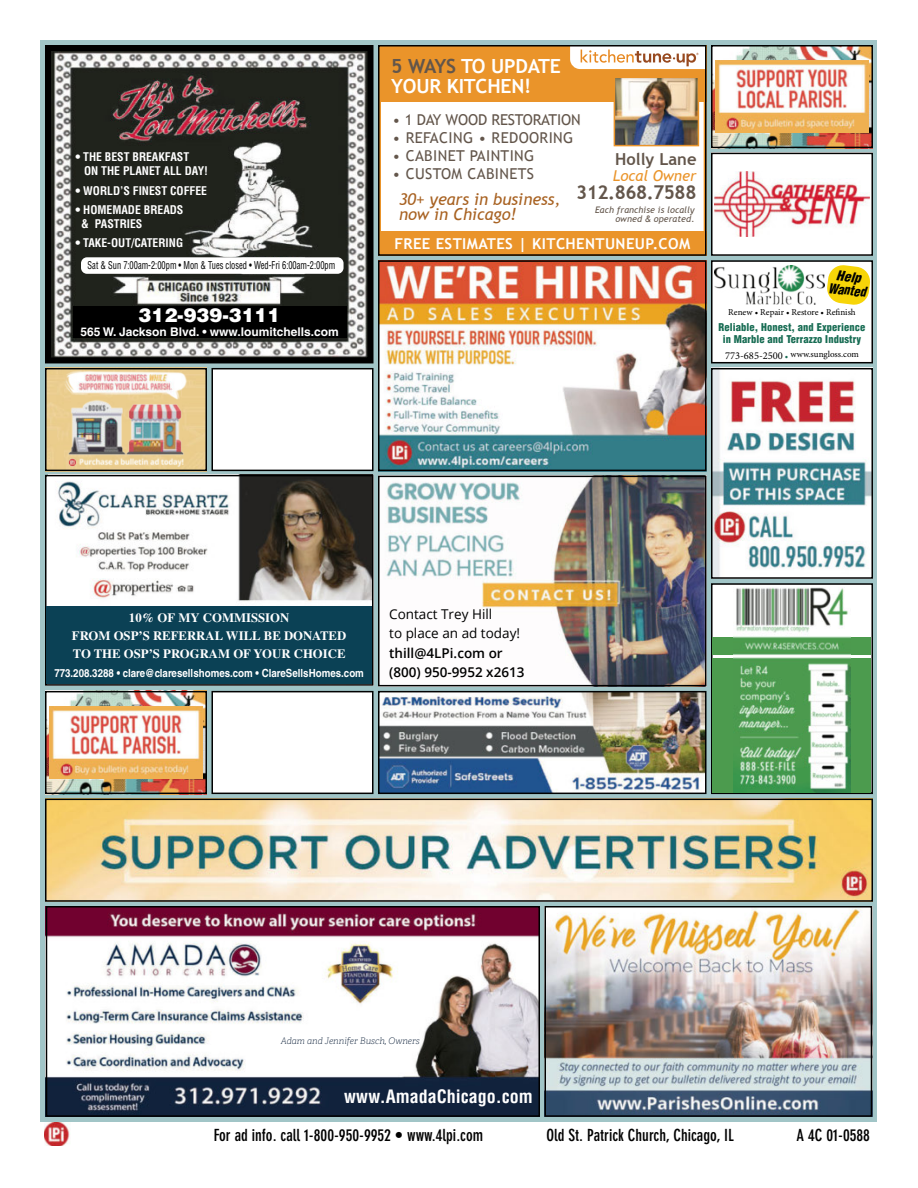
<style>
.page{position:relative;width:918px;height:1188px;background:#fff}
.page>*{position:absolute;margin:0;border:0;box-sizing:border-box;transform-origin:0 0}
.t1{font:700 19.5px/19.5px "Trebuchet MS";letter-spacing:-.01em;color:#fff}
.t2{font:900 19.35px "Helvetica LT Std";color:#fff}
.t3{font:700 19.05px "Trebuchet MS";letter-spacing:-.025em;color:#63564b}
.t4{font:700 condensed 18px "Helvetica LT Std";color:#fff}
.t5{font:700 condensed 16.5px "DIN Neuzeit Grotesk Std";color:#000}
.t6{font:italic 16.5px/15px "Trebuchet MS";color:#a86222}
.t7{font:700 16.5px "Trebuchet MS";color:#63564b}
.t8{font:15px "Trebuchet MS";letter-spacing:.025em;color:#63564b}
.t9{font:700 15px "Trebuchet MS";letter-spacing:.025em;color:#fff}
.t10{font:15px "Trebuchet MS";letter-spacing:-.01em;color:#63564b}
.t11{font:italic 15px "Trebuchet MS";color:#ea942a}
.t12{font:600 13.5px/19.5px "Open Sans";color:#000}
.t13{font:13.5px/19.5px "Open Sans";color:#000}
.t14{font:italic 900 condensed 13.5px/13.5px "Helvetica LT Std";color:#000;text-align:center}
.t15{font:700 12.75px/18.1px "Times LT Std";color:#fff;text-align:center}
.t16{font:700 12px "Helvetica LT Std";color:#fff}
.t17{font:700 condensed 11.7px/14.2px "Helvetica LT Std";color:#fff}
.t18{font:700 11.25px "Helvetica LT Std";color:#fff;scale:.87 1}
.t19{font:condensed 10.5px "Helvetica LT Std";color:#000;scale:.8 1}
.t20{font:900 condensed 10.5px/12.6px "Helvetica LT Std";letter-spacing:.01em;color:#176c53;text-align:center}
.t21{font:9px "Minion Pro";color:#000}
.t22{font:italic 9px/9px "Trebuchet MS";letter-spacing:.01em;color:#63564b;text-align:right}
.t23{font:italic 100 9px "Adelle";color:#10233c}
.s1{color:#63564b}
.s2{font-family:"Arial"}
.s3{font-size:10.5px}
.s4{color:#176c53}
</style>
<div class="page">
<div style="left:40px;top:40px;width:838px;height:1082px;background:#a1c5c7"></div>
<img style="left:45px;top:1123px;width:25px;height:23px">
<img style="left:49px;top:478px;width:322px;height:128px">
<div style="left:45px;top:475px;width:329px;height:211px;border:2px solid #000"></div>
<div style="left:46px;top:606px;width:326px;height:78px;background:#0b4155"></div>
<div style="left:711px;top:153px;width:162px;height:103px;background:#fff"></div>
<img style="left:715px;top:172px;width:154px;height:65px">
<div style="left:711px;top:153px;width:162px;height:103px;border:2px solid #000"></div>
<svg style="left:381px;top:102px;width:322px;height:151px;background:#fbeddd"></svg>
<div style="left:378px;top:45px;width:328px;height:57px;background:#ea942a"></div>
<svg style="left:570px;top:48px;width:133px;height:21px;background:#f2e2d5"></svg>
<img style="left:617px;top:80px;width:79px;height:63px">
<div style="left:614px;top:77px;width:85px;height:69px;border:2px solid #ea942a"></div>
<div style="left:378px;top:45px;width:328px;height:211px;border:2px solid #000"></div>
<img style="left:714px;top:48px;width:156px;height:97px">
<div style="left:711px;top:45px;width:162px;height:103px;border:2px solid #000"></div>
<img style="left:716px;top:60px;width:152px;height:73px">
<img style="left:52px;top:52px;width:315px;height:304px">
<div style="left:45px;top:45px;width:329px;height:318px;border:6px solid #000"></div>
<div style="left:81px;top:257px;width:263px;height:17px;background:#fff;border-radius:6px"></div>
<div style="left:73px;top:306px;width:273px;height:32px;background:#000"></div>
<img style="left:49px;top:909px;width:488px;height:205px">
<div style="left:46px;top:906px;width:494px;height:211px;border:2px solid #000"></div>
<img style="left:714px;top:371px;width:156px;height:205px">
<div style="left:711px;top:368px;width:162px;height:211px;border:2px solid #000"></div>
<img style="left:381px;top:694px;width:322px;height:97px">
<div style="left:378px;top:691px;width:328px;height:103px;border:2px solid #000"></div>
<div style="left:712px;top:261px;width:160px;height:102px;background:#fff"></div>
<div style="left:711px;top:260px;width:162px;height:103px;border:2px solid #000"></div>
<img style="left:715px;top:265px;width:109px;height:39px">
<svg style="left:827px;top:264px;width:44px;height:42px"></svg>
<div style="left:712px;top:584px;width:160px;height:209px;background:#fff"></div>
<div style="left:711px;top:583px;width:162px;height:211px;border:2px solid #000"></div>
<div style="left:712px;top:658px;width:160px;height:135px;background:#4c9b4e"></div>
<div style="left:712px;top:637px;width:159px;height:17px;background:#4c9b4e"></div>
<img style="left:734px;top:587px;width:116px;height:205px">
<img style="left:381px;top:263px;width:322px;height:205px">
<div style="left:378px;top:260px;width:328px;height:211px;border:2px solid #000"></div>
<img style="left:48px;top:802px;width:822px;height:97px">
<div style="left:45px;top:799px;width:828px;height:103px;border:2px solid #000"></div>
<img style="left:547px;top:909px;width:322px;height:205px">
<div style="left:544px;top:906px;width:328px;height:211px;border:2px solid #000"></div>
<div style="left:212px;top:692px;width:161px;height:101px;background:#fff"></div>
<div style="left:212px;top:691px;width:162px;height:103px;border:2px solid #000"></div>
<div style="left:212px;top:369px;width:161px;height:101px;background:#fff"></div>
<div style="left:212px;top:368px;width:162px;height:103px;border:2px solid #000"></div>
<img style="left:48px;top:694px;width:156px;height:97px">
<div style="left:45px;top:691px;width:162px;height:103px;border:2px solid #000"></div>
<img style="left:50px;top:706px;width:152px;height:73px">
<div style="left:48px;top:371px;width:156px;height:97px;background:#ebcd8e"></div>
<div style="left:45px;top:368px;width:162px;height:103px;border:2px solid #000"></div>
<img style="left:63px;top:368px;width:126px;height:103px">
<img style="left:381px;top:479px;width:322px;height:204px">
<div style="left:378px;top:476px;width:328px;height:210px;border:2px solid #000"></div>
<p class="t17" style="left:84px;top:150px;width:125px;text-indent:-9px">• THE BEST BREAKFAST<br>ON THE PLANET ALL DAY!</p>
<p class="t17" style="left:75px;top:184px;width:133px">• WORLD’S FINEST COFFEE</p>
<p class="t17" style="left:81px;top:203px;width:104px;text-indent:-6px">• HOMEMADE BREADS &amp; PASTRIES</p>
<p class="t17" style="left:75px;top:236px;width:109px">• TAKE-OUT/CATERING</p>
<p class="t19" style="left:88px;top:259px;width:311px">Sat &amp; Sun 7:00am-2:00pm • Mon &amp; Tues closed • Wed-Fri 6:00am-2:00pm</p>
<h2 class="t2" style="left:139px;top:302px;width:143px">312-939-3111</h2>
<p class="t16" style="left:80px;top:324px;width:260px">565 W. Jackson Blvd. • www.loumitchells.com</p>
<h1 class="t1" style="left:391px;top:56px;width:171px"><span class="s1">5 WAYS</span> TO UPDATE<br>YOUR KITCHEN!</h1>
<p class="t10" style="left:393px;top:111px;width:190px">• 1 DAY WOOD RESTORATION</p>
<p class="t8" style="left:393px;top:129px;width:182px">• REFACING • REDOORING</p>
<p class="t8" style="left:393px;top:147px;width:143px">• CABINET PAINTING</p>
<p class="t8" style="left:393px;top:165px;width:143px">• CUSTOM CABINETS</p>
<h3 class="t7" style="left:615px;top:148px;width:83px">Holly Lane</h3>
<p class="t11" style="left:613px;top:167px;width:85px">Local Owner</p>
<h3 class="t3" style="left:576px;top:181px;width:122px">312.868.7588</h3>
<p class="t9" style="left:394px;top:234px;width:297px">FREE ESTIMATES | KITCHENTUNEUP.COM</p>
<h3 class="t6" style="left:399px;top:192px;width:163px">30+ years in business, now in Chicago!</h3>
<p class="t22" style="left:595px;top:206px;width:101px">Each franchise is locally owned <span class="s2">&amp;</span> operated.</p>
<p class="t14" style="left:831px;top:268px;width:39px;rotate:7deg">Help<br>Wanted</p>
<p class="t21" style="left:728px;top:307px;width:129px">Renew • Repair • Restore • Refinish</p>
<p class="t20" style="left:718px;top:321px;width:149px">Reliable, Honest, and Experience in Marble and Terrazzo Industry</p>
<p class="t21" style="left:725px;top:349px;width:135px"><span class="s3">773-685-2500</span> <span class="s4">•</span> www.sungloss.com</p>
<p class="t15" style="left:72px;top:609px;width:276px">10% OF MY COMMISSION<br>FROM OSP’S REFERRAL WILL BE DONATED<br>TO THE OSP’S PROGRAM OF YOUR CHOICE</p>
<p class="t18" style="left:54px;top:666px;width:357px">773.208.3288 • clare@claresellshomes.com • ClareSellsHomes.com</p>
<p class="t13" style="left:389px;top:604px;width:132px">Contact Trey Hill<br>to place an ad today!</p>
<p class="t12" style="left:389px;top:643px;width:137px">thill@4LPi.com or (800) 950-9952 x2613</p>
<p class="t23" style="left:281px;top:1035px;width:141px">Adam and Jennifer Busch, Owners</p>
<h3 class="t4" style="left:344px;top:1085px;width:190px">www.AmadaChicago.com</h3>
<h3 class="t5" style="left:214px;top:1126px;width:271px">For ad info. call 1-800-950-9952 • www.4lpi.com</h3>
<h3 class="t5" style="left:547px;top:1126px;width:189px">Old St. Patrick Church, Chicago, IL</h3>
<h3 class="t5" style="left:797px;top:1126px;width:75px">A 4C 01-0588</h3>
</div>
